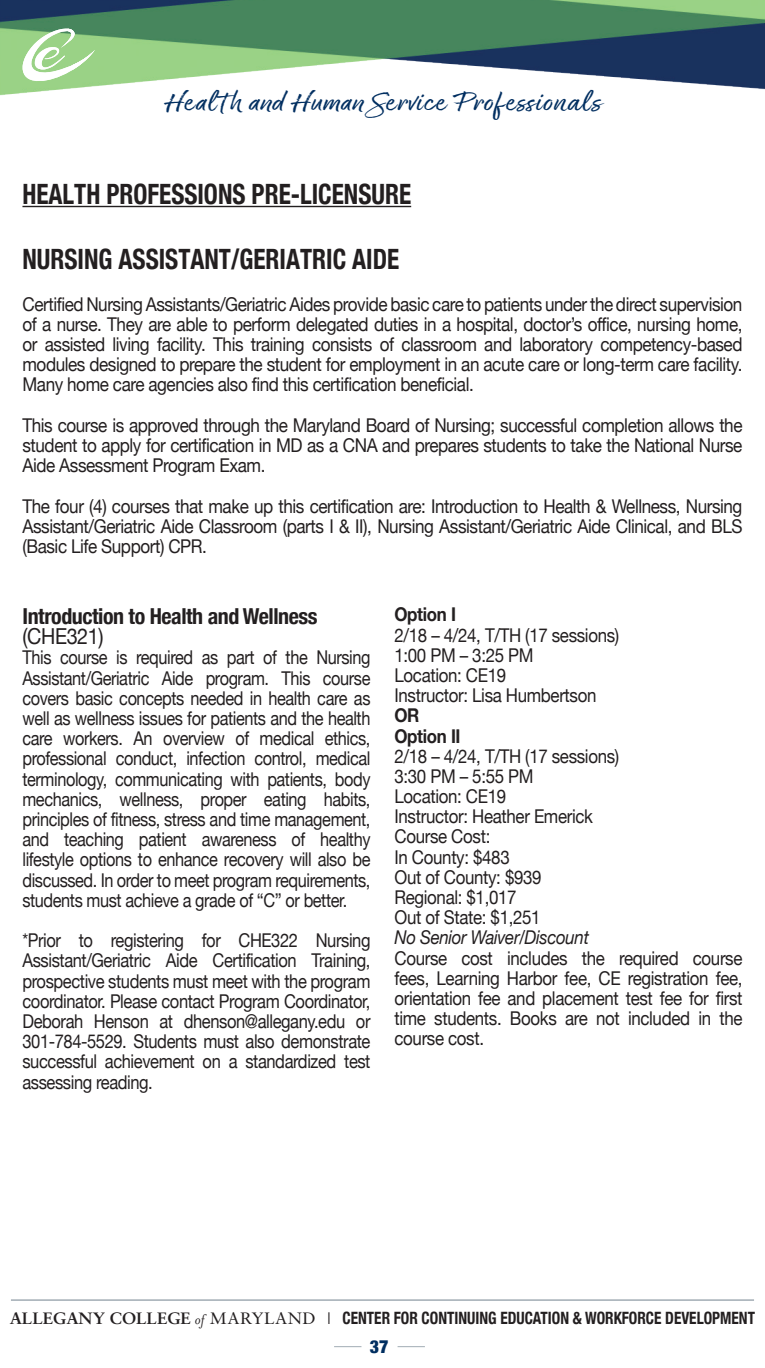
<style>
.page{position:relative;width:765px;height:1368px;background:#fff}
.page>*{position:absolute;margin:0;border:0;box-sizing:border-box;transform-origin:0 0}
.t1{font:30px "Good Karma";letter-spacing:.02em;color:#002e60;scale:1.2 1}
.t2{font:700 condensed 28px "Helvetica Neue";color:#231f20;scale:.9 1}
.t3{font:700 condensed 22px "Helvetica Neue";letter-spacing:-.02em;color:#231f20}
.t4{font:22px "Helvetica Neue";letter-spacing:-.02em;color:#231f20;scale:.9 1}
.t5{font:19px/20.2px "Helvetica Neue";letter-spacing:-.025em;color:#231f20;text-align:justify;scale:.9 1}
.t6{font:19px/20.2px "Helvetica Neue";letter-spacing:-.025em;color:#231f20;text-align:justify;scale:.86 1}
.t7{font:19px/20.2px "Helvetica Neue";letter-spacing:-.025em;color:#231f20;scale:.89 1}
.t8{font:19px/20.2px "Helvetica Neue";letter-spacing:-.025em;color:#231f20;text-align:justify;scale:.87 1}
.t9{font:italic 19px "Helvetica Neue";letter-spacing:-.02em;color:#231f20;scale:.89 1}
.t10{font:700 19px/20.2px "Helvetica Neue";letter-spacing:-.02em;color:#231f20;scale:.89 1}
.t11{font:900 condensed 18px "Helvetica Neue";color:#002e60}
.t12{font:700 condensed 17px "Helvetica Neue";color:#231f20;scale:.9 1}
.s1{font-family:"Sabon LT Std";font-stretch:normal;font-size:16.4px}
.s2{font-family:"Mrs Eaves";font-weight:400;font-style:italic;font-stretch:normal;font-size:16.4px}
.s3{font-family:"Sabon LT Std";font-weight:400;font-stretch:normal;font-size:16.4px}
.s4{font-family:"Times";font-weight:400;font-stretch:normal}
</style>
<div class="page">
<img style="left:0;top:0;width:765px;height:96px">
<svg style="left:398px;top:1346px;width:27px;height:1px"></svg>
<svg style="left:334px;top:1346px;width:27px;height:1px"></svg>
<hr style="left:11px;top:1299px;width:743px;height:2px;background:#a1acb4">
<svg style="left:23px;top:29px;width:72px;height:52px"></svg>
<hr style="left:22px;top:206px;width:389px;height:1px;background:#231f20">
<p class="t1" style="left:164px;top:85px;width:369px">Health and Human Service Profesionals</p>
<p class="t2" style="left:22px;top:171px;width:433px">HEALTH PROFESSIONS PRE-LICENSURE</p>
<h3 class="t2" style="left:22px;top:236px;width:420px">NURSING ASSISTANT/GERIATRIC AIDE</h3>
<p class="t5" style="left:22px;top:295px;width:802px">Certified Nursing Assistants/Geriatric Aides provide basic care to patients under the direct supervision of a nurse. They are able to perform delegated duties in a hospital, doctor’s office, nursing home, or assisted living facility. This training consists of classroom and laboratory competency-based modules designed to prepare the student for employment in an acute care or long-term care facility.<br>Many home care agencies also find this certification beneficial.</p>
<p class="t5" style="left:22px;top:416px;width:802px">This course is approved through the Maryland Board of Nursing; successful completion allows the student to apply for certification in MD as a CNA and prepares students to take the National Nurse Aide Assessment Program Exam.</p>
<p class="t5" style="left:22px;top:497px;width:802px">The four (4) courses that make up this certification are: Introduction to Health &amp; Wellness, Nursing<br>Assistant/Geriatric Aide Classroom (parts I &amp; II), Nursing Assistant/Geriatric Aide Clinical, and BLS</p>
<p class="t5" style="left:22px;top:537px;width:206px">(Basic Life Support) CPR.</p>
<h4 class="t3" style="left:22px;top:598px;width:297px">Introduction to Health and Wellness</h4>
<p class="t4" style="left:22px;top:620px;width:92px">(CHE321)</p>
<p class="t6" style="left:22px;top:649px;width:406px">This course is required as part of the Nursing Assistant/Geriatric Aide program. This course covers basic concepts needed in health care as well as wellness issues for patients and the health care workers. An overview of medical ethics, professional conduct, infection control, medical terminology, communicating with patients, body mechanics, wellness, proper eating habits, principles of fitness, stress and time management, and teaching patient awareness of healthy lifestyle options to enhance recovery will also be discussed. In order to meet program requirements, students must achieve a grade of “C” or better.</p>
<p class="t8" style="left:22px;top:931px;width:402px">*Prior to registering for CHE322 Nursing Assistant/Geriatric Aide Certification Training, prospective students must meet with the program coordinator. Please contact Program Coordinator, Deborah Henson at dhenson@allegany.edu or 301-784-5529. Students must also demonstrate successful achievement on a standardized test assessing reading.</p>
<p class="t10" style="left:394px;top:605px;width:71px">Option I</p>
<p class="t7" style="left:394px;top:626px;width:254px">2/18 – 4/24, T/TH (17 sessions)</p>
<p class="t7" style="left:394px;top:646px;width:228px">1:00 PM – 3:25 PM<br>Location: CE19<br>Instructor: Lisa Humbertson</p>
<p class="t10" style="left:394px;top:706px;width:76px">OR<br>Option II</p>
<p class="t7" style="left:394px;top:747px;width:254px">2/18 – 4/24, T/TH (17 sessions)</p>
<p class="t7" style="left:394px;top:767px;width:225px">3:30 PM – 5:55 PM<br>Location: CE19<br>Instructor: Heather Emerick<br>Course Cost:<br>In County: $483<br>Out of County: $939<br>Regional: $1,017<br>Out of State: $1,251</p>
<p class="t9" style="left:394px;top:924px;width:220px">No Senior Waiver/Discount</p>
<p class="t7" style="left:394px;top:949px;width:393px;text-align:justify">Course cost includes the required course fees, Learning Harbor fee, CE registration fee, orientation fee and placement test fee for first time students. Books are not included in the course cost.</p>
<p class="t12" style="left:10px;top:1304px;width:830px"><span class="s1">ALLEGANY COLLEGE</span> <span class="s2">of</span> <span class="s3">MARYLAND</span> <span class="s4">|</span> CENTER FOR CONTINUING EDUCATION &amp; WORKFORCE DEVELOPMENT</p>
<p class="t11" style="left:370px;top:1331px;width:20px">37</p>
</div>
